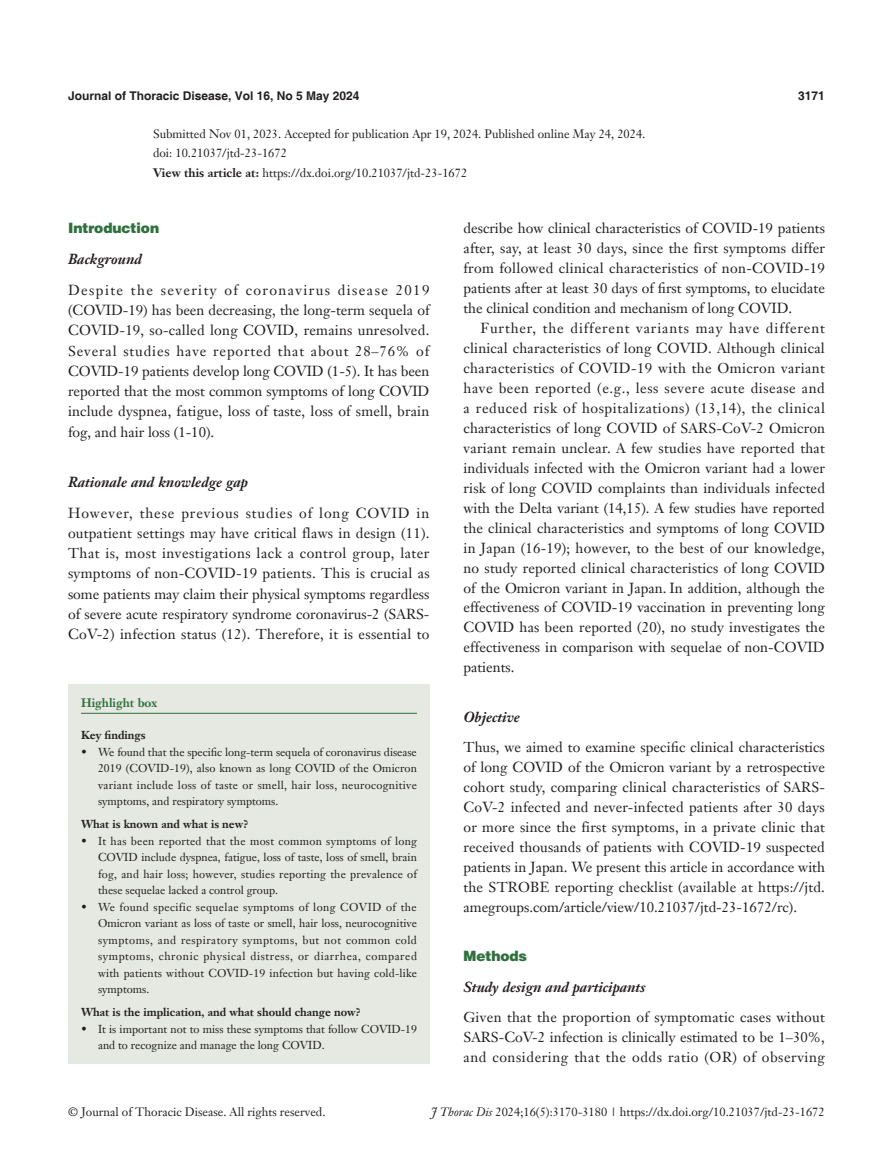
<style>
.page{position:relative;width:893px;height:1170px;background:#fff}
.page>*{position:absolute;margin:0;border:0;box-sizing:border-box;transform-origin:0 0}
.t1{font:14.25px/20px "Janson Text LT";letter-spacing:.005em;color:#231f20;text-align:justify}
._2ji-zhengti{font:italic 700 14.25px "Janson Text LT";color:#231f20}
._2ji-6_5{font:italic 700 14.25px "Janson Text LT";color:#231f20}
._1ji-zhengti{font:900 14.25px "Helvetica";color:#30703e}
._1ji-6_5{font:900 14.25px "Helvetica";color:#30703e}
.A-time{font:12px "Janson Text LT";color:#231f20}
.A-View_this_article{font:12px "Janson Text LT";color:#231f20}
.t2{font:700 12px "Helvetica";color:#231f20}
.A-doi{font:12px "Janson Text LT";color:#231f20}
.Cite{font:700 12px "Janson Text LT";color:#30703e}
.box-zhengwen{font:11.25px/16.5px "Janson Text LT";color:#231f20;text-align:justify}
.box-biaoti-1_5mm{font:700 11.25px "Janson Text LT";color:#231f20}
.box-biaoti{font:700 11.25px "Janson Text LT";color:#231f20}
.s1{font-weight:700}
.s2{font-style:italic}
</style>
<div class="page">
<div style="left:68px;top:683px;width:362px;height:380px;background:#e5e9e1"></div>
<hr style="left:81px;top:712px;width:336px;height:1px;background:#30703e">
<p class="t2" style="left:68px;top:88px;width:293px">Journal of Thoracic Disease, Vol 16, No 5 May 2024</p>
<p class="t2" style="left:798px;top:88px;width:28px">3171</p>
<p class="A-time" style="left:153px;top:126px;width:494px">Submitted Nov 01, 2023. Accepted for publication Apr 19, 2024. Published online May 24, 2024.</p>
<p class="A-doi" style="left:153px;top:146px;width:135px">doi: 10.21037/jtd-23-1672</p>
<p class="A-View_this_article" style="left:153px;top:165px;width:316px"><span class="s1">View this article at:</span> https://dx.doi.org/10.21037/jtd-23-1672</p>
<p class="_1ji-zhengti" style="left:68px;top:219px;width:93px">Introduction</p>
<p class="_2ji-zhengti" style="left:68px;top:250px;width:75px">Background</p>
<p class="t1" style="left:68px;top:280px;width:363px">Despite the severity of coronavirus disease 2019 (COVID-19) has been decreasing, the long-term sequela of COVID-19, so-called long COVID, remains unresolved.<br>Several studies have reported that about 28–76% of COVID-19 patients develop long COVID (1-5). It has been reported that the most common symptoms of long COVID include dyspnea, fatigue, loss of taste, loss of smell, brain fog, and hair loss (1-10).</p>
<p class="_2ji-6_5" style="left:68px;top:472px;width:182px">Rationale and knowledge gap</p>
<p class="t1" style="left:68px;top:502px;width:363px">However, these previous studies of long COVID in outpatient settings may have critical flaws in design (11).<br>That is, most investigations lack a control group, later symptoms of non-COVID-19 patients. This is crucial as some patients may claim their physical symptoms regardless of severe acute respiratory syndrome coronavirus-2 (SARS-CoV-2) infection status (12). Therefore, it is essential to</p>
<p class="Cite" style="left:81px;top:695px;width:78px">Highlight box</p>
<p class="box-biaoti" style="left:81px;top:728px;width:66px">Key findings</p>
<p class="box-zhengwen" style="left:98px;top:743px;width:320px;text-indent:-17px">• We found that the specific long-term sequela of coronavirus disease 2019 (COVID-19), also known as long COVID of the Omicron variant include loss of taste or smell, hair loss, neurocognitive symptoms, and respiratory symptoms.</p>
<p class="box-biaoti-1_5mm" style="left:81px;top:817px;width:169px">What is known and what is new?</p>
<p class="box-zhengwen" style="left:98px;top:832px;width:321px;text-indent:-17px">• It has been reported that the most common symptoms of long COVID include dyspnea, fatigue, loss of taste, loss of smell, brain fog, and hair loss; however, studies reporting the prevalence of these sequelae lacked a control group.</p>
<p class="box-zhengwen" style="left:98px;top:898px;width:321px;text-indent:-17px">• We found specific sequelae symptoms of long COVID of the Omicron variant as loss of taste or smell, hair loss, neurocognitive symptoms, and respiratory symptoms, but not common cold symptoms, chronic physical distress, or diarrhea, compared with patients without COVID-19 infection but having cold-like symptoms.</p>
<p class="box-biaoti-1_5mm" style="left:81px;top:1004px;width:281px">What is the implication, and what should change now?</p>
<p class="box-zhengwen" style="left:98px;top:1020px;width:320px;text-indent:-17px">• It is important not to miss these symptoms that follow COVID-19 and to recognize and manage the long COVID.</p>
<p class="t1" style="left:463px;top:218px;width:363px">describe how clinical characteristics of COVID-19 patients after, say, at least 30 days, since the first symptoms differ from followed clinical characteristics of non-COVID-19 patients after at least 30 days of first symptoms, to elucidate the clinical condition and mechanism of long COVID.</p>
<p class="t1" style="left:463px;top:318px;width:363px;text-indent:17px">Further, the different variants may have different clinical characteristics of long COVID. Although clinical characteristics of COVID-19 with the Omicron variant have been reported (e.g., less severe acute disease and a reduced risk of hospitalizations) (13,14), the clinical characteristics of long COVID of SARS-CoV-2 Omicron variant remain unclear. A few studies have reported that individuals infected with the Omicron variant had a lower risk of long COVID complaints than individuals infected with the Delta variant (14,15). A few studies have reported the clinical characteristics and symptoms of long COVID in Japan (16-19); however, to the best of our knowledge, no study reported clinical characteristics of long COVID of the Omicron variant in Japan. In addition, although the effectiveness of COVID-19 vaccination in preventing long COVID has been reported (20), no study investigates the effectiveness in comparison with sequelae of non-COVID patients.</p>
<p class="_2ji-6_5" style="left:463px;top:707px;width:58px">Objective</p>
<p class="t1" style="left:463px;top:737px;width:363px">Thus, we aimed to examine specific clinical characteristics of long COVID of the Omicron variant by a retrospective cohort study, comparing clinical characteristics of SARS-CoV-2 infected and never-infected patients after 30 days or more since the first symptoms, in a private clinic that received thousands of patients with COVID-19 suspected patients in Japan. We present this article in accordance with the STROBE reporting checklist (available at https://jtd. amegroups.com/article/view/10.21037/jtd-23-1672/rc).</p>
<p class="_1ji-6_5" style="left:463px;top:947px;width:65px">Methods</p>
<p class="_2ji-zhengti" style="left:463px;top:977px;width:183px">Study design and participants</p>
<p class="t1" style="left:463px;top:1006px;width:363px">Given that the proportion of symptomatic cases without SARS-CoV-2 infection is clinically estimated to be 1–30%, and considering that the odds ratio (OR) of observing</p>
<p class="A-time" style="left:68px;top:1104px;width:259px">© Journal of Thoracic Disease. All rights reserved.</p>
<p class="A-time" style="left:431px;top:1104px;width:395px"><span class="s2">J Thorac Dis</span> 2024;16(5):3170-3180 | https://dx.doi.org/10.21037/jtd-23-1672</p>
</div>
